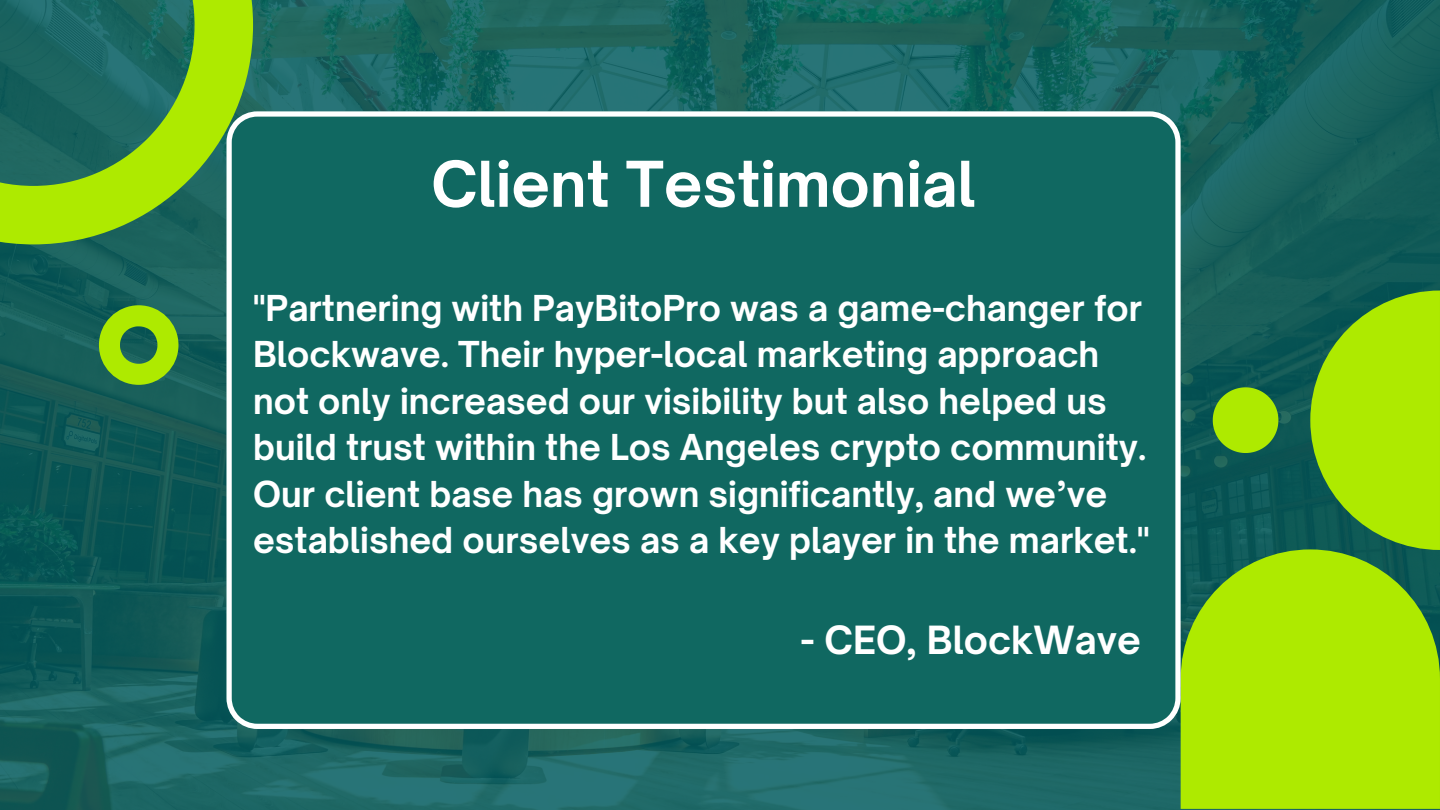
<style>
.page{position:relative;width:1440px;height:810px;background:#fff}
.page>*{position:absolute;margin:0;border:0;box-sizing:border-box;transform-origin:0 0}
.t1{font:700 60.4px "Open Sauce One";color:#fff}
.t2{font:700 37.2px "Open Sauce One";color:#fff}
.t3{font:700 34.2px/46.5px "Open Sauce One";color:#fff}
</style>
<div class="page">
<img style="left:0;top:0;width:1440px;height:810px">
<svg style="left:1181px;top:549px;width:259px;height:260px;background:#9cda09"></svg>
<svg style="left:1310px;top:291px;width:130px;height:259px;background:#8ac912"></svg>
<svg style="left:1213px;top:387px;width:65px;height:66px;background:#8bca11"></svg>
<svg style="left:0;top:0;width:253px;height:244px;background:#50953e"></svg>
<svg style="left:99px;top:305px;width:79px;height:80px;background:#72b323"></svg>
<div style="left:227px;top:111px;width:953px;height:618px;background:#106861"></div>
<p class="t1" style="left:431px;top:146px;width:546px">Client Testimonial</p>
<h1 class="t3" style="left:253px;top:284px;width:898px">"Partnering with PayBitoPro was a game-changer for Blockwave. Their hyper-local marketing approach not only increased our visibility but also helped us build trust within the Los Angeles crypto community.<br>Our client base has grown significantly, and we’ve established ourselves as a key player in the market."</h1>
<p class="t2" style="left:801px;top:617px;width:341px">- CEO, BlockWave</p>
</div>
